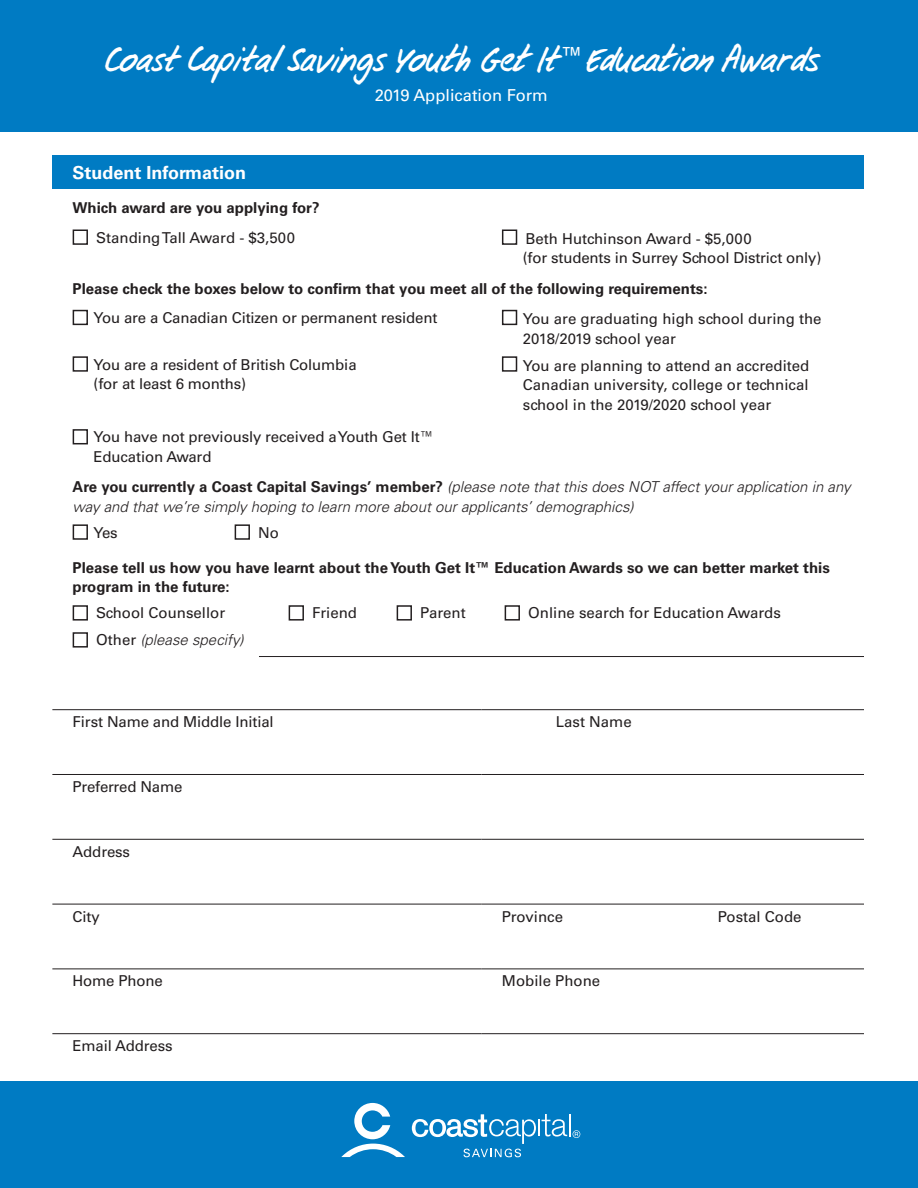
<style>
.page{position:relative;width:918px;height:1188px;background:#fff}
.page>*{position:absolute;margin:0;border:0;box-sizing:border-box;transform-origin:0 0}
.t1{font:33px "Coast User Friendly 4";color:#fff}
.t2{font:700 18px "Univers LT Std";color:#fff}
.t3{font:16.5px "Univers LT Std";color:#fff}
.t4{font:15px/19.5px "Univers LT Std";letter-spacing:-.01em;color:#231f20}
.t5{font:700 15px/19.5px "Univers LT Std";color:#231f20}
.t6{font:italic 300 15px/19.5px "Univers LT Std";color:#231f20}
.s1{font-weight:700;font-style:normal}
.s2{font-weight:400;font-style:normal}
</style>
<div class="page">
<div style="left:52px;top:155px;width:812px;height:34px;background:#007bc3"></div>
<hr style="left:52px;top:709px;width:430px;height:1px;background:#231f20">
<hr style="left:482px;top:709px;width:382px;height:1px;background:#231f20">
<hr style="left:52px;top:774px;width:430px;height:1px;background:#231f20">
<hr style="left:482px;top:774px;width:382px;height:1px;background:#231f20">
<hr style="left:52px;top:839px;width:430px;height:1px;background:#231f20">
<hr style="left:482px;top:839px;width:382px;height:1px;background:#231f20">
<hr style="left:52px;top:904px;width:430px;height:1px;background:#231f20">
<hr style="left:482px;top:904px;width:382px;height:1px;background:#231f20">
<hr style="left:52px;top:969px;width:430px;height:1px;background:#231f20">
<hr style="left:482px;top:969px;width:382px;height:1px;background:#231f20">
<hr style="left:52px;top:1033px;width:430px;height:1px;background:#231f20">
<hr style="left:482px;top:1033px;width:382px;height:1px;background:#231f20">
<div style="left:73px;top:230px;width:15px;height:15px;border:2px solid #231f20"></div>
<div style="left:502px;top:230px;width:15px;height:15px;border:2px solid #231f20"></div>
<div style="left:73px;top:310px;width:15px;height:15px;border:2px solid #231f20"></div>
<div style="left:502px;top:310px;width:15px;height:15px;border:2px solid #231f20"></div>
<div style="left:73px;top:356px;width:15px;height:16px;border:2px solid #231f20"></div>
<div style="left:502px;top:356px;width:15px;height:16px;border:2px solid #231f20"></div>
<div style="left:73px;top:429px;width:15px;height:15px;border:2px solid #231f20"></div>
<div style="left:73px;top:524px;width:15px;height:16px;border:2px solid #231f20"></div>
<div style="left:235px;top:524px;width:15px;height:16px;border:2px solid #231f20"></div>
<div style="left:73px;top:605px;width:15px;height:16px;border:2px solid #231f20"></div>
<div style="left:289px;top:605px;width:15px;height:16px;border:2px solid #231f20"></div>
<div style="left:397px;top:605px;width:15px;height:16px;border:2px solid #231f20"></div>
<div style="left:505px;top:605px;width:15px;height:16px;border:2px solid #231f20"></div>
<div style="left:73px;top:632px;width:15px;height:16px;border:2px solid #231f20"></div>
<hr style="left:259px;top:656px;width:605px;height:1px;background:#231f20">
<div style="left:0;top:1081px;width:918px;height:107px;background:#007bc3"></div>
<div style="left:0;top:0;width:918px;height:132px;background:#007bc3"></div>
<hr style="left:569px;top:1114px;width:2px;height:22px;background:#fff">
<svg style="left:412px;top:1114px;width:155px;height:43px"></svg>
<svg style="left:341px;top:1103px;width:64px;height:54px"></svg>
<svg style="left:573px;top:1130px;width:7px;height:8px"></svg>
<h1 class="t1" style="left:102px;top:37px;width:716px">Coast Capital Savings Youth Get It™ Education Awards</h1>
<p class="t3" style="left:375px;top:85px;width:174px">2019 Application Form</p>
<p class="t2" style="left:73px;top:162px;width:175px">Student Information</p>
<p class="t5" style="left:73px;top:198px;width:248px">Which award are you applying for?</p>
<p class="t4" style="left:96px;top:228px;width:200px">Standing Tall Award - $3,500</p>
<p class="t4" style="left:523px;top:229px;width:300px">Beth Hutchinson Award - $5,000<br>(for students in Surrey School District only)</p>
<p class="t5" style="left:73px;top:279px;width:636px">Please check the boxes below to confirm that you meet all of the following requirements:</p>
<p class="t4" style="left:94px;top:308px;width:345px">You are a Canadian Citizen or permanent resident</p>
<p class="t4" style="left:523px;top:309px;width:300px">You are graduating high school during the<br>2018/2019 school year</p>
<p class="t4" style="left:94px;top:355px;width:265px">You are a resident of British Columbia (for at least 6 months)</p>
<p class="t4" style="left:523px;top:356px;width:288px;text-align:justify">You are planning to attend an accredited Canadian university, college or technical school in the 2019/2020 school year</p>
<p class="t4" style="left:94px;top:427px;width:343px">You have not previously received a Youth Get It™<br>Education Award</p>
<p class="t6" style="left:73px;top:477px;width:779px"><span class="s1">Are you currently a Coast Capital Savings’ member?</span> (please note that this does NOT affect your application in any way and that we’re simply hoping to learn more about our applicants’ demographics)</p>
<p class="t4" style="left:94px;top:523px;width:26px">Yes</p>
<p class="t4" style="left:258px;top:523px;width:22px">No</p>
<p class="t5" style="left:73px;top:558px;width:759px">Please tell us how you have learnt about the Youth Get It™ Education Awards so we can better market this program in the future:</p>
<p class="t4" style="left:96px;top:603px;width:130px">School Counsellor</p>
<p class="t4" style="left:312px;top:603px;width:46px">Friend</p>
<p class="t4" style="left:420px;top:603px;width:47px">Parent</p>
<p class="t4" style="left:528px;top:603px;width:254px">Online search for Education Awards</p>
<p class="t6" style="left:96px;top:631px;width:149px"><span class="s2">Other</span> (please specify)</p>
<p class="t4" style="left:73px;top:712px;width:203px">First Name and Middle Initial</p>
<p class="t4" style="left:556px;top:712px;width:77px">Last Name</p>
<p class="t4" style="left:73px;top:777px;width:111px">Preferred Name</p>
<p class="t4" style="left:73px;top:842px;width:59px">Address</p>
<p class="t4" style="left:73px;top:907px;width:29px">City</p>
<p class="t4" style="left:502px;top:907px;width:63px">Province</p>
<p class="t4" style="left:718px;top:907px;width:85px">Postal Code</p>
<p class="t4" style="left:73px;top:972px;width:92px">Home Phone</p>
<p class="t4" style="left:502px;top:972px;width:100px">Mobile Phone</p>
<p class="t4" style="left:73px;top:1036px;width:101px">Email Address</p>
</div>
